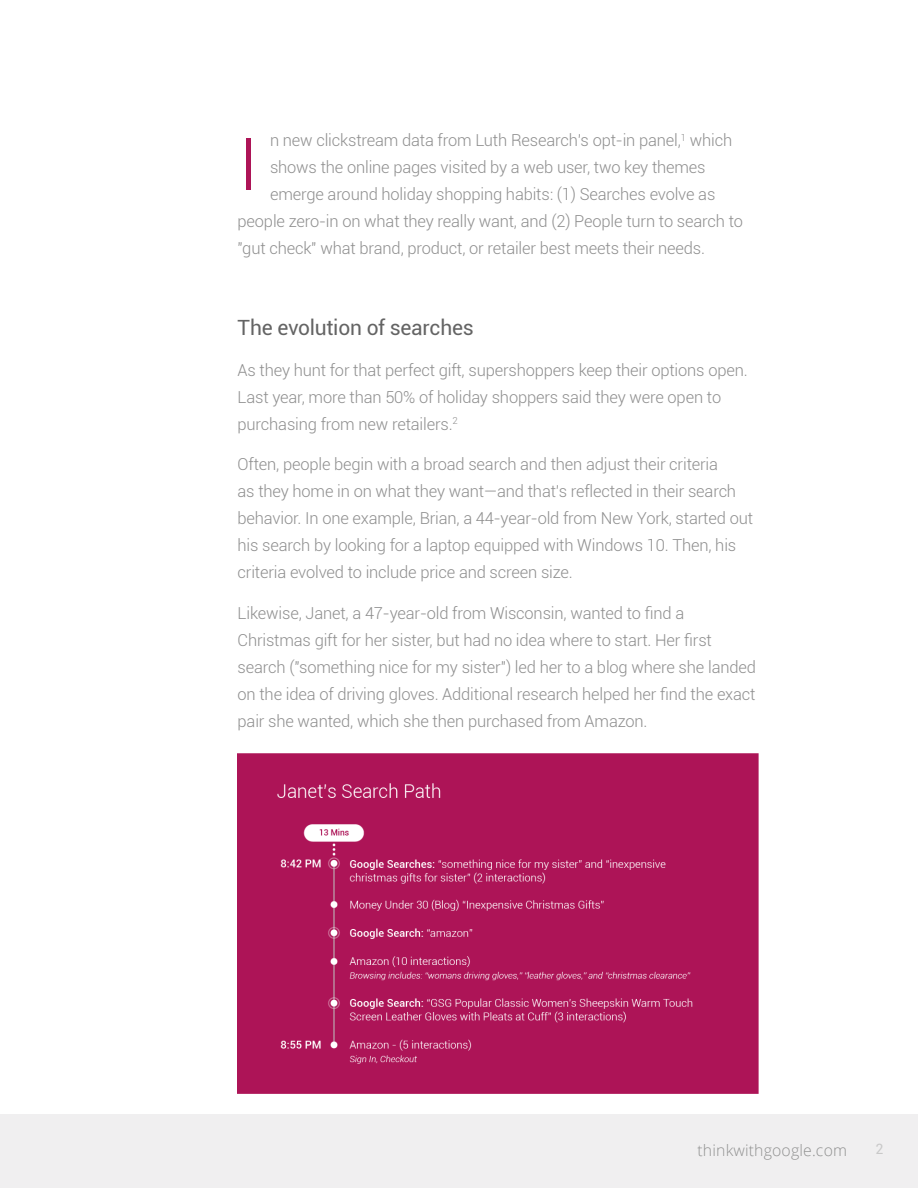
<style>
.page{position:relative;width:918px;height:1188px;background:#fff}
.page>*{position:absolute;margin:0;border:0;box-sizing:border-box;transform-origin:0 0}
.t1{font:300 72px "Roboto";color:#ad1457}
.t2{font:21px "Roboto";letter-spacing:-.015em;color:#646464}
.t3{font:300 16.5px/27px "Roboto";letter-spacing:-.01em;color:#8e8e8e}
.t4{font:300 15.75px "Open Sans";letter-spacing:.01em;color:#666766}
.t5{font:14.25px "Roboto";color:#c9c9c9}
</style>
<div class="page">
<div style="left:0;top:1114px;width:918px;height:74px;background:#f0eff0"></div>
<img style="left:238px;top:754px;width:521px;height:340px">
<p class="t3" style="left:270px;top:126px;width:464px">n new clickstream data from Luth Research's opt-in panel,<sup>1</sup> which</p>
<p class="t3" style="left:270px;top:153px;width:437px">shows the online pages visited by a web user, two key themes</p>
<p class="t3" style="left:270px;top:180px;width:447px">emerge around holiday shopping habits: (1) Searches evolve as</p>
<p class="t3" style="left:238px;top:207px;width:507px">people zero-in on what they really want, and (2) People turn to search to</p>
<p class="t3" style="left:238px;top:234px;width:469px">"gut check" what brand, product, or retailer best meets their needs.</p>
<h1 class="t1" style="left:239px;top:114px;width:21px">I</h1>
<p class="t2" style="left:238px;top:313px;width:238px">The evolution of searches</p>
<p class="t3" style="left:238px;top:356px;width:512px">As they hunt for that perfect gift, supershoppers keep their options open.<br>Last year, more than 50% of holiday shoppers said they were open to purchasing from new retailers.<sup>2</sup></p>
<p class="t3" style="left:238px;top:450px;width:517px">Often, people begin with a broad search and then adjust their criteria<br>as they home in on what they want—and that's reflected in their search behavior. In one example, Brian, a 44-year-old from New York, started out his search by looking for a laptop equipped with Windows 10. Then, his criteria evolved to include price and screen size.</p>
<p class="t3" style="left:238px;top:599px;width:520px">Likewise, Janet, a 47-year-old from Wisconsin, wanted to find a Christmas gift for her sister, but had no idea where to start. Her first search ("something nice for my sister") led her to a blog where she landed on the idea of driving gloves. Additional research helped her find the exact pair she wanted, which she then purchased from Amazon.</p>
<p class="t4" style="left:698px;top:1140px;width:151px">thinkwithgoogle.com</p>
<p class="t5" style="left:876px;top:1139px;width:10px">2</p>
</div>
